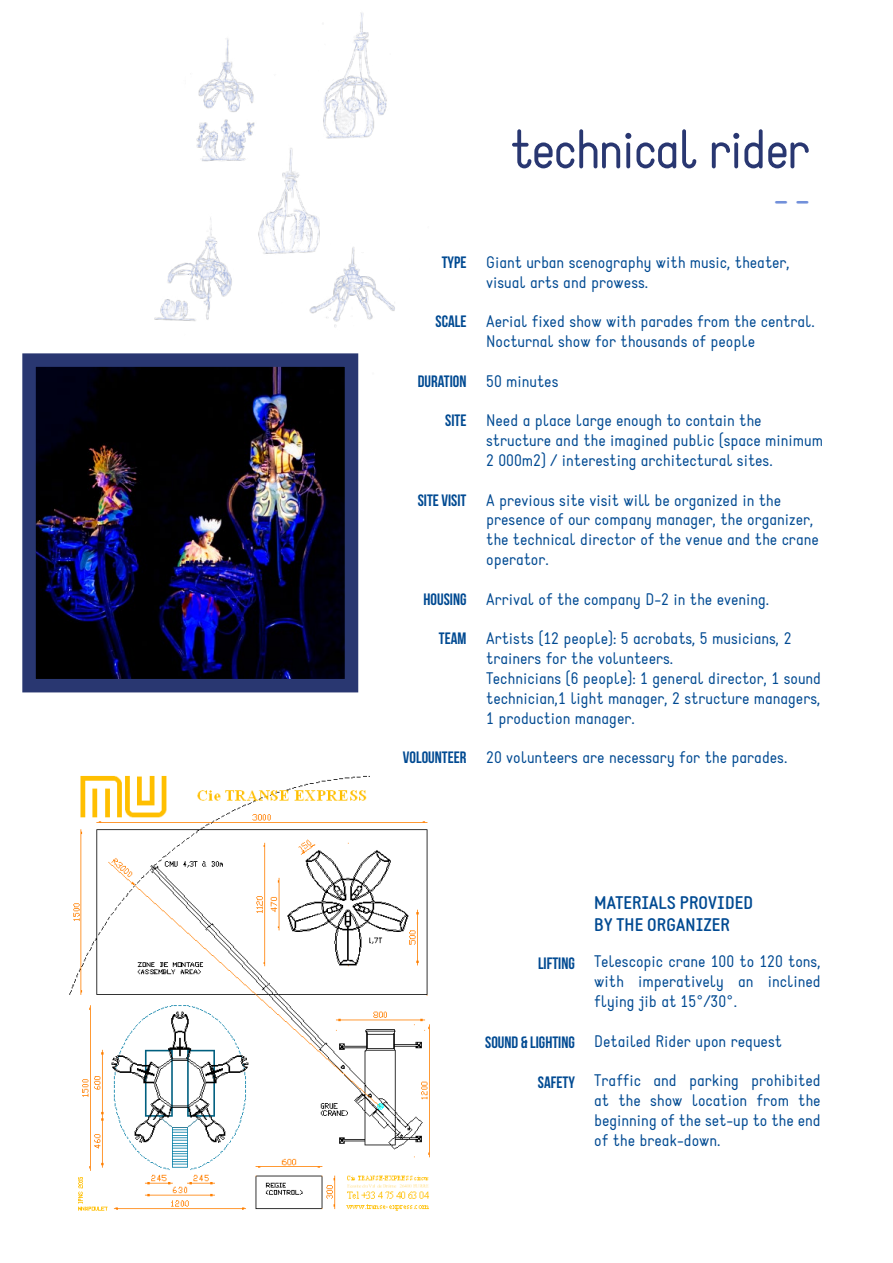
<style>
.page{position:relative;width:893px;height:1263px;background:#fff}
.page>*{position:absolute;margin:0;border:0;box-sizing:border-box;transform-origin:0 0}
.t1{font:54px "Static";letter-spacing:-.04em;color:#293771}
.t2{font:36px "Static";color:#7290da}
.t3{font:700 18px/21.6px "Static";color:#004a92}
.t4{font:16.5px/19.8px "Static";color:#004a92}
.t5{font:16.5px "Bebas Neue";color:#004a92}
</style>
<div class="page">
<img style="left:37px;top:368px;width:306px;height:309px">
<div style="left:22px;top:353px;width:336px;height:339px;border:14px solid #293771"></div>
<img style="left:69px;top:775px;width:361px;height:436px">
<div style="left:370px;top:758px;width:76px;height:51px;background:#fff"></div>
<img style="left:140px;top:12px;width:255px;height:402px">
<h1 class="t1" style="left:510px;top:117px;width:302px">technical rider</h1>
<h2 class="t2" style="left:774px;top:177px;width:38px">- -</h2>
<p class="t5" style="left:442px;top:253px;width:26px">TYPE</p>
<p class="t5" style="left:436px;top:313px;width:32px">SCALE</p>
<p class="t5" style="left:418px;top:372px;width:50px">DURATION</p>
<p class="t5" style="left:445px;top:412px;width:23px">SITE</p>
<p class="t5" style="left:418px;top:491px;width:50px">SITE VISIT</p>
<p class="t5" style="left:424px;top:590px;width:44px">HOUSING</p>
<p class="t5" style="left:439px;top:629px;width:29px">TEAM</p>
<p class="t5" style="left:403px;top:748px;width:65px">VOLOUNTEER</p>
<p class="t4" style="left:486px;top:253px;width:305px">Giant urban scenography with music, theater, visual arts and prowess.</p>
<p class="t4" style="left:486px;top:312px;width:330px">Aerial fixed show with parades from the central.<br>Nocturnal show for thousands of people</p>
<p class="t4" style="left:486px;top:372px;width:74px">50 minutes</p>
<p class="t4" style="left:486px;top:411px;width:338px">Need a place large enough to contain the structure and the imagined public (space minimum<br>2 000m2) / interesting architectural sites.</p>
<p class="t4" style="left:486px;top:490px;width:334px">A previous site visit will be organized in the presence of our company manager, the organizer, the technical director of the venue and the crane operator.</p>
<p class="t4" style="left:486px;top:589px;width:285px">Arrival of the company D-2 in the evening.</p>
<p class="t4" style="left:486px;top:629px;width:337px">Artists (12 people): 5 acrobats, 5 musicians, 2 trainers for the volunteers.<br>Technicians (6 people): 1 general director, 1 sound technician,1 light manager, 2 structure managers, 1 production manager.</p>
<p class="t4" style="left:486px;top:748px;width:303px">20 volunteers are necessary for the parades.</p>
<p class="t5" style="left:538px;top:954px;width:38px">LIFTING</p>
<p class="t5" style="left:485px;top:1033px;width:91px">SOUND &amp; LIGHTING</p>
<p class="t5" style="left:538px;top:1073px;width:39px">SAFETY</p>
<p class="t3" style="left:594px;top:892px;width:160px">MATERIALS PROVIDED<br>BY THE ORGANIZER</p>
<p class="t4" style="left:594px;top:952px;width:228px;text-align:justify">Telescopic crane 100 to 120 tons, with imperatively an inclined flying jib at 15°/30°.</p>
<p class="t4" style="left:594px;top:1031px;width:189px">Detailed Rider upon request</p>
<p class="t4" style="left:594px;top:1071px;width:228px;text-align:justify">Traffic and parking prohibited at the show location from the beginning of the set-up to the end of the break-down.</p>
</div>
